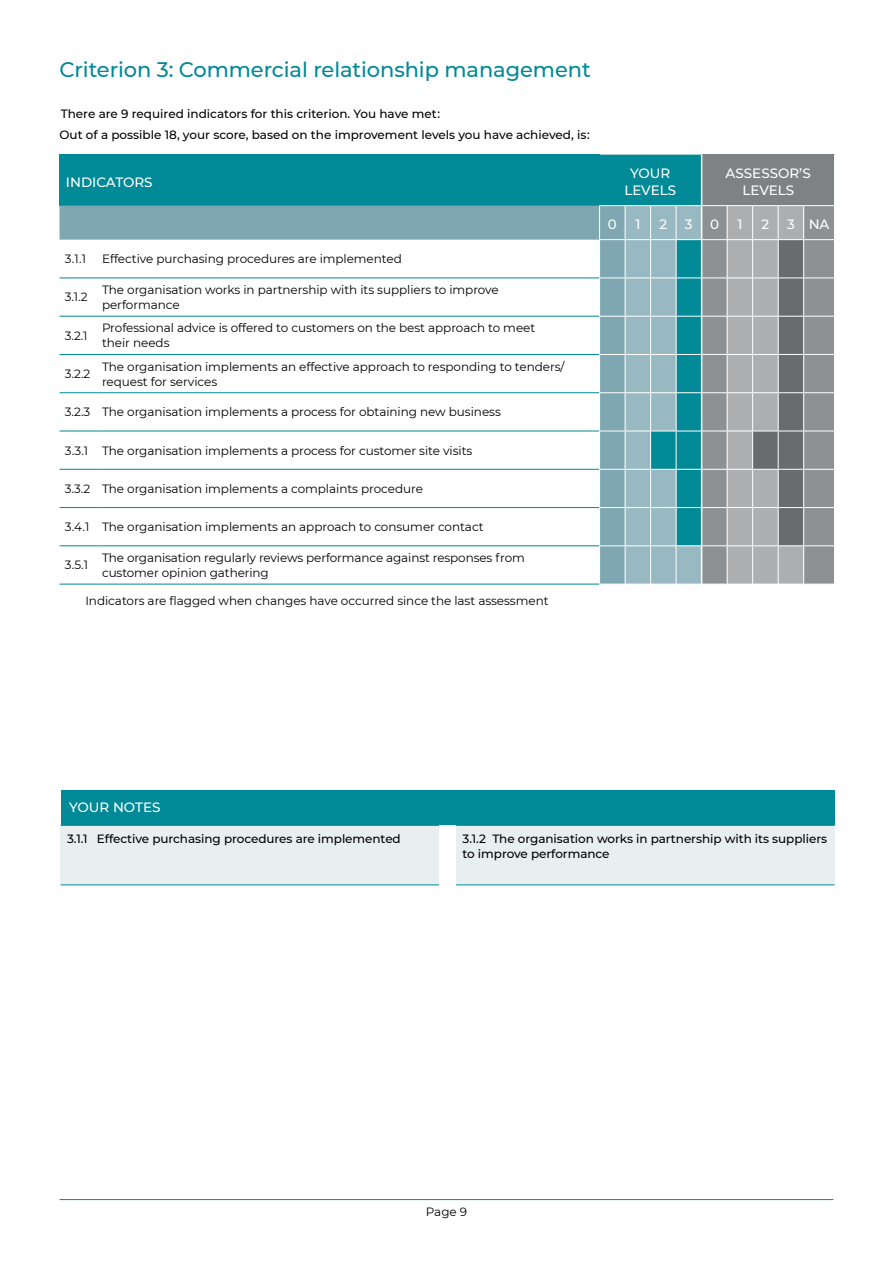
<style>
.page{position:relative;width:893px;height:1263px;background:#fff}
.page>*{position:absolute;margin:0;border:0;box-sizing:border-box;transform-origin:0 0}
.t1{font:500 21px "Montserrat";letter-spacing:-.005em;color:#008996}
.t2{font:500 13.5px/16.2px "Montserrat";color:#fff;text-align:center}
.t3{font:12px/15px "Montserrat";letter-spacing:-.005em;color:#000}
.t4{font:500 12px/15px "Montserrat";letter-spacing:-.005em;color:#000}
</style>
<div class="page">
<hr style="left:60px;top:1199px;width:773px;height:1px;background:#008996">
<div style="left:60px;top:155px;width:540px;height:51px;background:#008996"></div>
<div style="left:702px;top:155px;width:132px;height:51px;background:#7f8285"></div>
<svg style="left:60px;top:206px;width:539px;height:378px"></svg>
<svg style="left:804px;top:206px;width:30px;height:378px;background:#909395"></svg>
<hr style="left:60px;top:278px;width:38px;height:1px;background:#008996">
<hr style="left:98px;top:278px;width:501px;height:1px;background:#008996">
<hr style="left:60px;top:316px;width:38px;height:1px;background:#008996">
<hr style="left:98px;top:316px;width:501px;height:1px;background:#008996">
<hr style="left:60px;top:354px;width:38px;height:1px;background:#008996">
<hr style="left:98px;top:354px;width:501px;height:1px;background:#008996">
<hr style="left:60px;top:392px;width:38px;height:1px;background:#008996">
<hr style="left:98px;top:392px;width:501px;height:1px;background:#008996">
<hr style="left:60px;top:431px;width:38px;height:1px;background:#008996">
<hr style="left:98px;top:431px;width:501px;height:1px;background:#008996">
<hr style="left:60px;top:469px;width:38px;height:1px;background:#008996">
<hr style="left:98px;top:469px;width:501px;height:1px;background:#008996">
<hr style="left:60px;top:507px;width:38px;height:1px;background:#008996">
<hr style="left:98px;top:507px;width:501px;height:1px;background:#008996">
<hr style="left:60px;top:545px;width:38px;height:1px;background:#008996">
<hr style="left:98px;top:545px;width:501px;height:1px;background:#008996">
<hr style="left:804px;top:205px;width:31px;height:1px;background:#fff">
<hr style="left:804px;top:354px;width:31px;height:1px;background:#fff">
<hr style="left:804px;top:392px;width:31px;height:1px;background:#fff">
<hr style="left:804px;top:431px;width:31px;height:1px;background:#fff">
<hr style="left:804px;top:469px;width:31px;height:1px;background:#fff">
<hr style="left:804px;top:507px;width:31px;height:1px;background:#fff">
<hr style="left:804px;top:545px;width:31px;height:1px;background:#fff">
<hr style="left:804px;top:239px;width:31px;height:1px;background:#fff">
<hr style="left:804px;top:278px;width:31px;height:1px;background:#fff">
<hr style="left:804px;top:316px;width:31px;height:1px;background:#fff">
<svg style="left:599px;top:155px;width:205px;height:430px;background:#82a3a9"></svg>
<hr style="left:60px;top:584px;width:38px;height:1px;background:#008996">
<hr style="left:98px;top:584px;width:501px;height:1px;background:#008996">
<div style="left:61px;top:791px;width:774px;height:34px;background:#008996"></div>
<div style="left:61px;top:825px;width:378px;height:60px;background:#e8eff1"></div>
<hr style="left:61px;top:825px;width:378px;height:1px;background:#008996">
<hr style="left:61px;top:884px;width:378px;height:1px;background:#008996">
<div style="left:456px;top:825px;width:379px;height:60px;background:#e8eff1"></div>
<hr style="left:456px;top:825px;width:379px;height:1px;background:#008996">
<hr style="left:456px;top:884px;width:379px;height:1px;background:#008996">
<h1 class="t1" style="left:60px;top:55px;width:533px">Criterion 3: Commercial relationship management</h1>
<p class="t4" style="left:61px;top:106px;width:381px">There are 9 required indicators for this criterion. You have met:</p>
<p class="t4" style="left:60px;top:127px;width:532px">Out of a possible 18, your score, based on the improvement levels you have achieved, is:</p>
<p class="t2" style="left:66px;top:173px;width:88px">INDICATORS</p>
<p class="t2" style="left:624px;top:165px;width:53px">YOUR<br>LEVELS</p>
<p class="t2" style="left:726px;top:165px;width:87px">ASSESSOR’S<br>LEVELS</p>
<p class="t2" style="left:608px;top:216px;width:11px">0</p>
<p class="t2" style="left:635px;top:216px;width:6px">1</p>
<p class="t2" style="left:659px;top:216px;width:9px">2</p>
<p class="t2" style="left:685px;top:216px;width:9px">3</p>
<p class="t2" style="left:710px;top:216px;width:11px">0</p>
<p class="t2" style="left:737px;top:216px;width:6px">1</p>
<p class="t2" style="left:761px;top:216px;width:9px">2</p>
<p class="t2" style="left:787px;top:216px;width:44px">3 NA</p>
<p class="t3" style="left:65px;top:251px;width:23px">3.1.1</p>
<p class="t3" style="left:102px;top:251px;width:301px">Effective purchasing procedures are implemented</p>
<p class="t3" style="left:65px;top:289px;width:24px">3.1.2</p>
<p class="t3" style="left:102px;top:282px;width:398px">The organisation works in partnership with its suppliers to improve performance</p>
<p class="t3" style="left:65px;top:328px;width:24px">3.2.1</p>
<p class="t3" style="left:102px;top:320px;width:435px">Professional advice is offered to customers on the best approach to meet their needs</p>
<p class="t3" style="left:65px;top:366px;width:27px">3.2.2</p>
<p class="t3" style="left:102px;top:358px;width:464px">The organisation implements an effective approach to responding to tenders/ request for services</p>
<p class="t3" style="left:65px;top:404px;width:437px">3.2.3 The organisation implements a process for obtaining new business</p>
<p class="t3" style="left:65px;top:442px;width:409px">3.3.1 The organisation implements a process for customer site visits</p>
<p class="t3" style="left:65px;top:481px;width:360px">3.3.2 The organisation implements a complaints procedure</p>
<p class="t3" style="left:65px;top:519px;width:420px">3.4.1 The organisation implements an approach to consumer contact</p>
<p class="t3" style="left:65px;top:557px;width:25px">3.5.1</p>
<p class="t3" style="left:102px;top:550px;width:424px">The organisation regularly reviews performance against responses from customer opinion gathering</p>
<p class="t3" style="left:85px;top:593px;width:465px">Indicators are flagged when changes have occurred since the last assessment</p>
<p class="t2" style="left:69px;top:799px;width:93px">YOUR NOTES</p>
<p class="t4" style="left:67px;top:831px;width:335px">3.1.1 Effective purchasing procedures are implemented</p>
<p class="t4" style="left:463px;top:831px;width:366px">3.1.2 The organisation works in partnership with its suppliers to improve performance</p>
<p class="t3" style="left:426px;top:1204px;width:43px">Page 9</p>
</div>
